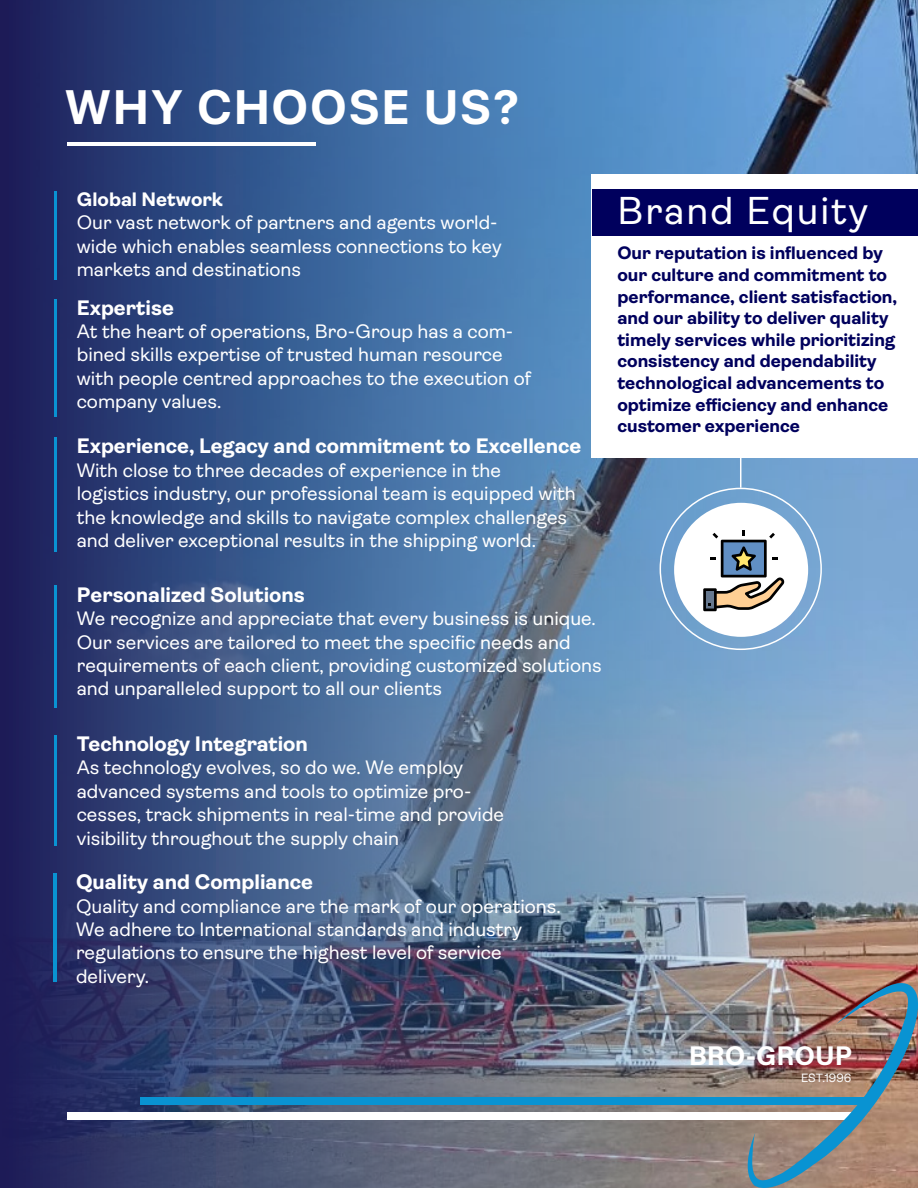
<style>
.page{position:relative;width:918px;height:1188px;background:#fff}
.page>*{position:absolute;margin:0;border:0;box-sizing:border-box;transform-origin:0 0}
.t1{font:48px "SF Pro";letter-spacing:.055em;color:#fff}
.t2{font:39px "Ambit";letter-spacing:.05em;color:#fff}
.t3{font:700 27px "Acumin Pro";color:#fff}
.t4{font:700 21px "Ambit";color:#fff}
.t5{font:19.5px/23.4px "Ambit";color:#fff}
.t6{font:700 19.5px "Ambit";color:#fff}
.t7{font:700 18px/21.6px "Ambit";color:#00005d}
.t8{font:12px "Ambit";color:#fff}
</style>
<div class="page">
<img style="left:863px;top:0;width:55px;height:973px">
<img style="left:0;top:0;width:863px;height:1188px">
<hr style="left:67px;top:142px;width:249px;height:4px;background:#fff">
<div style="left:592px;top:174px;width:326px;height:284px;background:#fff"></div>
<div style="left:592px;top:189px;width:326px;height:46px;background:#00005d"></div>
<hr style="left:54px;top:191px;width:3px;height:88px;background:#0993d2">
<hr style="left:54px;top:299px;width:3px;height:118px;background:#0993d2">
<hr style="left:54px;top:438px;width:3px;height:114px;background:#0993d2">
<hr style="left:54px;top:586px;width:3px;height:122px;background:#0993d2">
<hr style="left:54px;top:735px;width:3px;height:111px;background:#0993d2">
<hr style="left:54px;top:874px;width:3px;height:108px;background:#0993d2">
<div style="left:68px;top:1112px;width:790px;height:8px;background:#fff"></div>
<div style="left:140px;top:1098px;width:724px;height:7px;background:#0993d2"></div>
<img style="left:739px;top:973px;width:179px;height:215px">
<div style="left:674px;top:503px;width:134px;height:134px;background:#fff;border-radius:50%"></div>
<svg style="left:703px;top:530px;width:82px;height:81px"></svg>
<hr style="left:740px;top:458px;width:1px;height:30px;background:#fff">
<p class="t1" style="left:65px;top:79px;width:456px">WHY CHOOSE US?</p>
<p class="t6" style="left:77px;top:188px;width:148px">Global Network</p>
<p class="t5" style="left:77px;top:211px;width:426px">Our vast network of partners and agents world&shy;wide which enables seamless connections to key markets and destinations</p>
<p class="t4" style="left:77px;top:296px;width:99px">Expertise</p>
<p class="t5" style="left:77px;top:320px;width:456px">At the heart of operations, Bro-Group has a com&shy;bined skills expertise of trusted human resource with people centred approaches to the execution of company values.</p>
<p class="t4" style="left:77px;top:435px;width:506px">Experience, Legacy and commitment to Excellence</p>
<p class="t5" style="left:77px;top:459px;width:426px">With close to three decades of experience in the</p>
<p class="t5" style="left:77px;top:482px;width:500px">logistics industry, our professional team is equipped with the knowledge and skills to navigate complex challenges and deliver exceptional results in the shipping world.</p>
<p class="t4" style="left:77px;top:583px;width:230px">Personalized Solutions</p>
<p class="t5" style="left:77px;top:607px;width:526px">We recognize and appreciate that every business is unique.<br>Our services are tailored to meet the specific needs and requirements of each client, providing customized solutions and unparalleled support to all our clients</p>
<p class="t4" style="left:77px;top:732px;width:233px">Technology Integration</p>
<p class="t5" style="left:77px;top:756px;width:388px">As technology evolves, so do we. We employ</p>
<p class="t5" style="left:77px;top:780px;width:429px">advanced systems and tools to optimize pro&shy;cesses, track shipments in real-time and provide visibility throughout the supply chain</p>
<p class="t4" style="left:76px;top:870px;width:239px">Quality and Compliance</p>
<p class="t5" style="left:76px;top:894px;width:486px">Quality and compliance are the mark of our operations.<br>We adhere to International standards and industry</p>
<p class="t5" style="left:76px;top:941px;width:427px">regulations to ensure the highest level of service</p>
<p class="t5" style="left:76px;top:965px;width:75px">delivery.</p>
<p class="t2" style="left:617px;top:189px;width:252px">Brand Equity</p>
<p class="t7" style="left:617px;top:243px;width:281px">Our reputation is influenced by our culture and commitment to performance, client satisfaction, and our ability to deliver quality timely services while prioritizing consistency and dependability technological advancements to optimize efficiency and enhance customer experience</p>
<p class="t3" style="left:689px;top:1037px;width:165px">BRO-GROUP</p>
<p class="t8" style="left:801px;top:1071px;width:52px">EST.1996</p>
</div>
